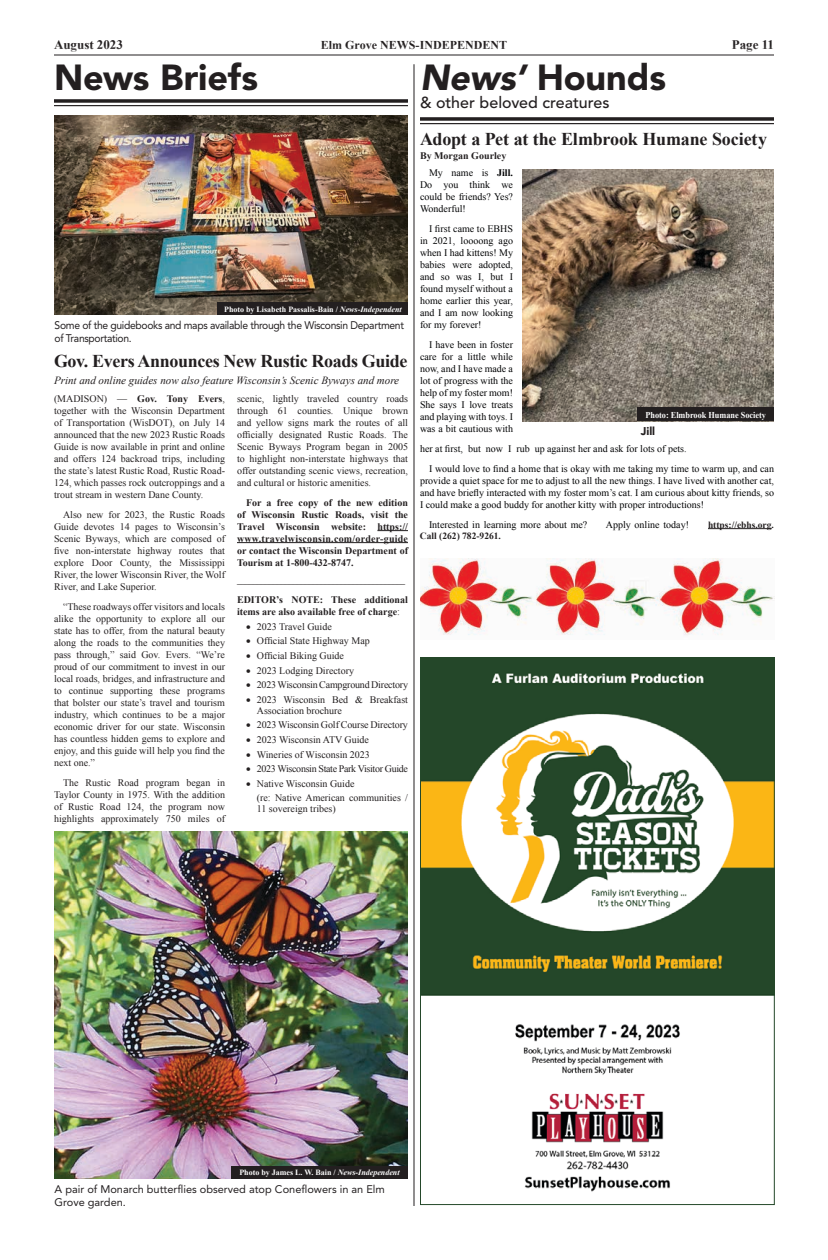
<style>
.page{position:relative;width:828px;height:1260px;background:#fff}
.page>*{position:absolute;margin:0;border:0;box-sizing:border-box;transform-origin:0 0}
.t1{font:900 36px "Avenir LT Std";letter-spacing:-.005em;color:#231f20}
.t2{font:700 18px "Times New Roman";letter-spacing:-.02em;color:#231f20}
.t3{font:500 16px "Avenir LT Std";color:#231f20}
.t4{font:700 13px "Times New Roman";color:#231f20}
.t5{font:700 12px "Times New Roman";color:#231f20}
.t6{font:900 11.2px "Avenir LT Std";color:#231f20}
.t7{font:11px/13.2px "Avenir LT Std";letter-spacing:-.03em;color:#231f20;scale:.94 1}
.t8{font:11px/13.2px "Avenir LT Std";color:#231f20}
.t9{font:italic 11px "Times New Roman";color:#231f20}
.t10{font:10px/12px "Times New Roman";color:#231f20;text-align:justify}
.t11{font:10px/12px "Times New Roman";color:#020304;text-align:justify}
.t12{font:700 10px/12px "Times New Roman";color:#231f20}
.t13{font:10px "Times New Roman";letter-spacing:-.03em;color:#231f20}
.t14{font:10px "Times New Roman";letter-spacing:-.02em;color:#231f20}
.t15{font:700 9.5px "Times New Roman";color:#231f20}
.t16{font:700 9px "Times New Roman";color:#fff;scale:.92 1}
.t17{font:700 8px "Times New Roman";color:#fff}
.t18{font:700 8px "Times New Roman";color:#231f20}
.s1{font-style:italic}
.s2{font-weight:400;color:#020304}
.s3{color:#020304}
.s4{font-weight:700}
.s5{font-weight:400}
</style>
<div class="page">
<img style="left:522px;top:169px;width:252px;height:252px">
<img style="left:422px;top:659px;width:351px;height:533px">
<svg style="left:54px;top:99px;width:354px;height:4px"></svg>
<hr style="left:54px;top:105px;width:354px;height:1px;background:#231f20">
<svg style="left:420px;top:117px;width:354px;height:4px"></svg>
<hr style="left:420px;top:123px;width:354px;height:1px;background:#231f20">
<div style="left:637px;top:408px;width:137px;height:13px;background:#231f20"></div>
<img style="left:55px;top:115px;width:353px;height:200px">
<img style="left:54px;top:832px;width:354px;height:347px">
<div style="left:218px;top:303px;width:190px;height:12px;background:#231f20"></div>
<div style="left:231px;top:1167px;width:177px;height:12px;background:#231f20"></div>
<hr style="left:377px;top:530px;width:31px;height:1px;background:#231f20">
<hr style="left:237px;top:542px;width:171px;height:1px;background:#231f20">
<hr style="left:708px;top:528px;width:64px;height:1px;background:#231f20">
<img style="left:421px;top:559px;width:354px;height:76px">
<hr style="left:414px;top:64px;width:1px;height:1142px;background:#231f20">
<hr style="left:54px;top:54px;width:720px;height:2px;background:#231f20">
<h3 class="t4" style="left:54px;top:35px;width:70px">August 2023</h3>
<p class="t5" style="left:321px;top:36px;width:188px">Elm Grove NEWS-INDEPENDENT</p>
<h3 class="t4" style="left:732px;top:35px;width:44px">Page 11</h3>
<h1 class="t1" style="left:54px;top:56px;width:206px">News Briefs</h1>
<h1 class="t1" style="left:420px;top:56px;width:248px"><span class="s1">News’</span> Hounds</h1>
<h3 class="t3" style="left:420px;top:93px;width:191px">&amp; other beloved creatures</h3>
<h2 class="t2" style="left:420px;top:127px;width:349px">Adopt a Pet at the Elmbrook Humane Society</h2>
<p class="t12" style="left:429px;top:147px;width:86px;line-height:17px;text-indent:-9px">By Morgan Gourley<br><span class="s2">My name is</span> <span class="s3">Jill.</span></p>
<p class="t11" style="left:420px;top:179px;width:95px">Do you think we could be friends? Yes?<br>Wonderful!</p>
<p class="t11" style="left:420px;top:223px;width:95px;text-indent:9px">I first came to EBHS in 2021, loooong ago when I had kittens! My babies were adopted, and so was I, but I found myself without a home earlier this year, and I am now looking for my forever!</p>
<p class="t11" style="left:420px;top:339px;width:95px;text-indent:9px">I have been in foster care for a little while now, and I have made a lot of progress with the help of my foster mom!<br>She says I love treats and playing with toys. I was a bit cautious with</p>
<p class="t17" style="left:224px;top:303px;width:179px">Photo by Lisabeth Passalis-Bain / <span class="s1">News-Independent</span></p>
<p class="t7" style="left:55px;top:319px;width:373px">Some of the guidebooks and maps available through the Wisconsin Department of Transportation.</p>
<h2 class="t2" style="left:54px;top:349px;width:355px">Gov. Evers Announces New Rustic Roads Guide</h2>
<p class="t9" style="left:54px;top:373px;width:347px">Print and online guides now also feature Wisconsin’s Scenic Byways and more</p>
<p class="t10" style="left:54px;top:392px;width:173px">(MADISON) — <span class="s4">Gov. Tony Evers</span>, together with the Wisconsin Department of Transportation (WisDOT), on July 14 announced that the new 2023 Rustic Roads Guide is now available in print and online and offers 124 backroad trips, including the state’s latest Rustic Road, Rustic Road-124, which passes rock outcroppings and a trout stream in western Dane County.</p>
<p class="t10" style="left:54px;top:508px;width:173px;text-indent:9px">Also new for 2023, the Rustic Roads Guide devotes 14 pages to Wisconsin’s Scenic Byways, which are composed of five non-interstate highway routes that explore Door County, the Mississippi River, the lower Wisconsin River, the Wolf River, and Lake Superior.</p>
<p class="t10" style="left:54px;top:600px;width:173px;text-indent:9px">“These roadways offer visitors and locals alike the opportunity to explore all our state has to offer, from the natural beauty along the roads to the communities they pass through,” said Gov. Evers. “We’re proud of our commitment to invest in our local roads, bridges, and infrastructure and to continue supporting these programs that bolster our state’s travel and tourism industry, which continues to be a major economic driver for our state. Wisconsin has countless hidden gems to explore and enjoy, and this guide will help you find the next one.”</p>
<p class="t10" style="left:54px;top:776px;width:173px;text-indent:9px">The Rustic Road program began in Taylor County in 1975. With the addition of Rustic Road 124, the program now highlights approximately 750 miles of</p>
<p class="t10" style="left:237px;top:392px;width:173px">scenic, lightly traveled country roads through 61 counties. Unique brown and yellow signs mark the routes of all officially designated Rustic Roads. The Scenic Byways Program began in 2005 to highlight non-interstate highways that offer outstanding scenic views, recreation, and cultural or historic amenities.</p>
<p class="t12" style="left:237px;top:496px;width:173px;text-align:justify;text-indent:9px">For a free copy of the new edition of Wisconsin Rustic Roads, visit the Travel Wisconsin website: https:// www.travelwisconsin.com/order-guide or contact the Wisconsin Department of Tourism at 1-800-432-8747.</p>
<p class="t18" style="left:237px;top:575px;width:169px">__________________________________________</p>
<p class="t12" style="left:237px;top:594px;width:173px">EDITOR’s NOTE: These additional items are also available free of charge<span class="s5">:</span></p>
<p class="t10" style="left:246px;top:620px;width:87px">• 2023 Travel Guide</p>
<p class="t10" style="left:246px;top:635px;width:125px">• Official State Highway Map</p>
<p class="t10" style="left:246px;top:649px;width:100px">• Official Biking Guide</p>
<p class="t10" style="left:246px;top:664px;width:110px">• 2023 Lodging Directory</p>
<p class="t14" style="left:246px;top:678px;width:164px">• 2023 Wisconsin Campground Directory</p>
<p class="t10" style="left:257px;top:694px;width:153px;line-height:11px;text-indent:-11px">• 2023 Wisconsin Bed &amp; Breakfast<br>Association brochure</p>
<p class="t10" style="left:246px;top:719px;width:163px">• 2023 Wisconsin Golf Course Directory</p>
<p class="t10" style="left:246px;top:733px;width:125px">• 2023 Wisconsin ATV Guide</p>
<p class="t10" style="left:246px;top:748px;width:125px">• Wineries of Wisconsin 2023</p>
<p class="t13" style="left:246px;top:762px;width:164px">• 2023 Wisconsin State Park Visitor Guide</p>
<p class="t10" style="left:257px;top:776px;width:153px;line-height:14.6px;text-indent:-11px">• Native Wisconsin Guide<br>(re: Native American communities /</p>
<p class="t10" style="left:257px;top:803px;width:81px">11 sovereign tribes)</p>
<p class="t16" style="left:645px;top:408px;width:133px">Photo: Elmbrook Humane Society</p>
<p class="t6" style="left:641px;top:424px;width:16px">Jill</p>
<p class="t11" style="left:429px;top:438px;width:347px;line-height:20px;text-indent:-9px">her at first, but now I rub up against her and ask for lots of pets.<br>I would love to find a home that is okay with me taking my time to warm up, and can</p>
<p class="t11" style="left:420px;top:474px;width:356px">provide a quiet space for me to adjust to all the new things. I have lived with another cat, and have briefly interacted with my foster mom’s cat. I am curious about kitty friends, so I could make a good buddy for another kitty with proper introductions!</p>
<p class="t11" style="left:429px;top:518px;width:160px">Interested in learning more about me?</p>
<p class="t11" style="left:606px;top:518px;width:85px">Apply online today!</p>
<p class="t15" style="left:708px;top:518px;width:67px">https://ebhs.org.</p>
<p class="t15" style="left:420px;top:529px;width:83px">Call (262) 782-9261.</p>
<p class="t17" style="left:239px;top:1167px;width:162px">Photo by James L. W. Bain / <span class="s1">News-Independent</span></p>
<p class="t8" style="left:55px;top:1182px;width:332px">A pair of Monarch butterflies observed atop Coneflowers in an Elm<br>Grove garden.</p>
</div>
